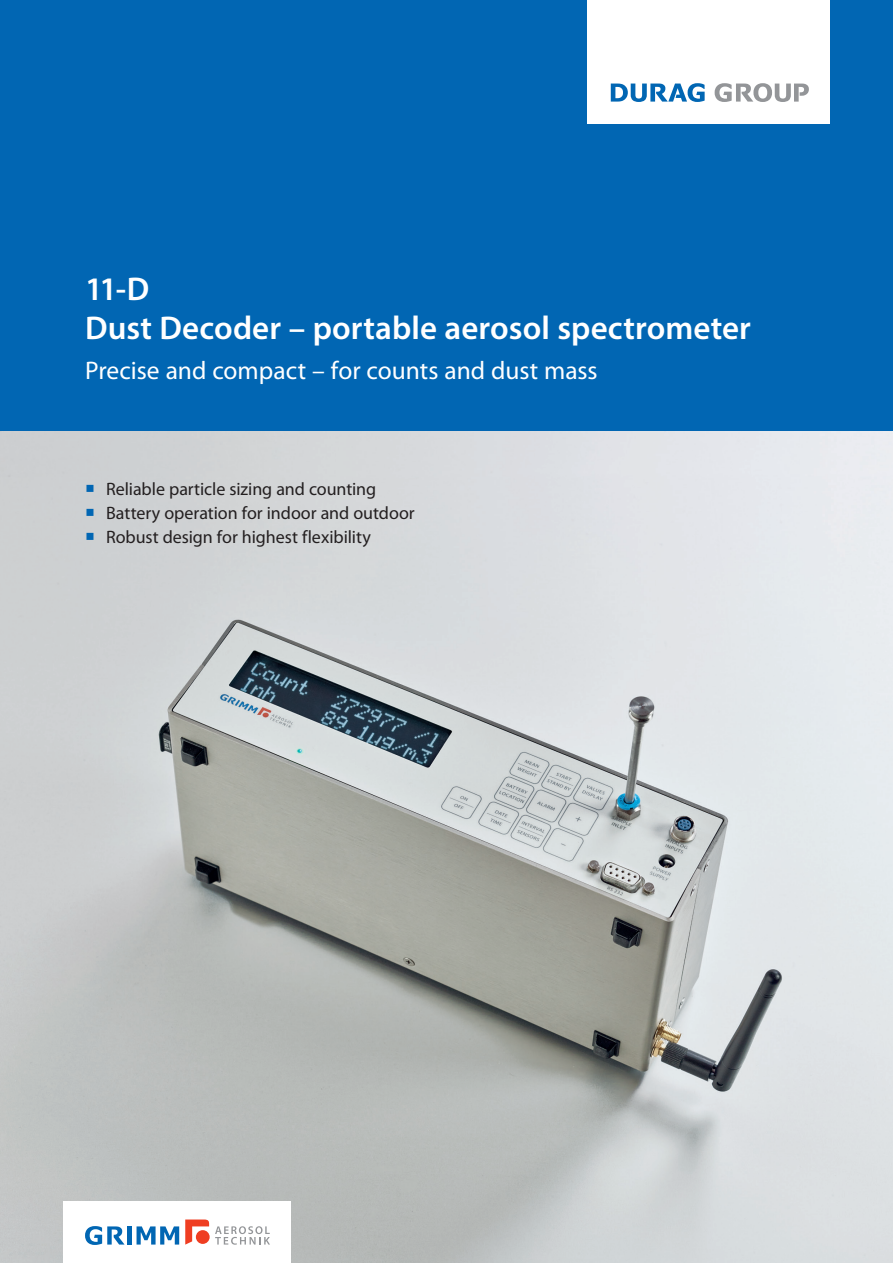
<style>
.page{position:relative;width:893px;height:1263px;background:#fff}
.page>*{position:absolute;margin:0;border:0;box-sizing:border-box;transform-origin:0 0}
.t1{font:600 33px/39.6px "Myriad Pro";letter-spacing:.005em;color:#fff}
.t2{font:25.5px "Myriad Pro";color:#fff}
.t3{font:18px "Myriad Pro";color:#231f20}
.s1{color:#0166b3}
</style>
<div class="page">
<img style="left:0;top:430px;width:893px;height:833px">
<div style="left:0;top:0;width:893px;height:430px;background:#0166b3"></div>
<div style="left:587px;top:0;width:242px;height:123px;background:#fff"></div>
<div style="left:64px;top:1201px;width:227px;height:62px;background:#fff"></div>
<svg style="left:611px;top:83px;width:94px;height:19px"></svg>
<svg style="left:715px;top:83px;width:94px;height:19px"></svg>
<svg style="left:85px;top:1226px;width:40px;height:19px"></svg>
<div style="left:127px;top:1226px;width:5px;height:18px;background:#0166b3"></div>
<svg style="left:215px;top:1226px;width:55px;height:19px"></svg>
<svg style="left:185px;top:1219px;width:24px;height:25px"></svg>
<div style="left:196px;top:1230px;width:14px;height:14px;background:#ef3e22;border-radius:50%"></div>
<svg style="left:137px;top:1226px;width:42px;height:18px"></svg>
<svg style="left:95px;top:495px;width:18px;height:1px"></svg>
<svg style="left:95px;top:519px;width:18px;height:1px"></svg>
<svg style="left:95px;top:543px;width:18px;height:1px"></svg>
<h1 class="t1" style="left:85px;top:268px;width:667px">11-D<br>Dust Decoder – portable aerosol spectrometer</h1>
<h2 class="t2" style="left:85px;top:354px;width:514px">Precise and compact – for counts and dust mass</h2>
<p class="t3" style="left:85px;top:478px;width:293px"><span class="s1">○</span> Reliable particle sizing and counting</p>
<p class="t3" style="left:85px;top:502px;width:331px"><span class="s1">○</span> Battery operation for indoor and outdoor</p>
<p class="t3" style="left:85px;top:526px;width:287px"><span class="s1">○</span> Robust design for highest flexibility</p>
</div>
